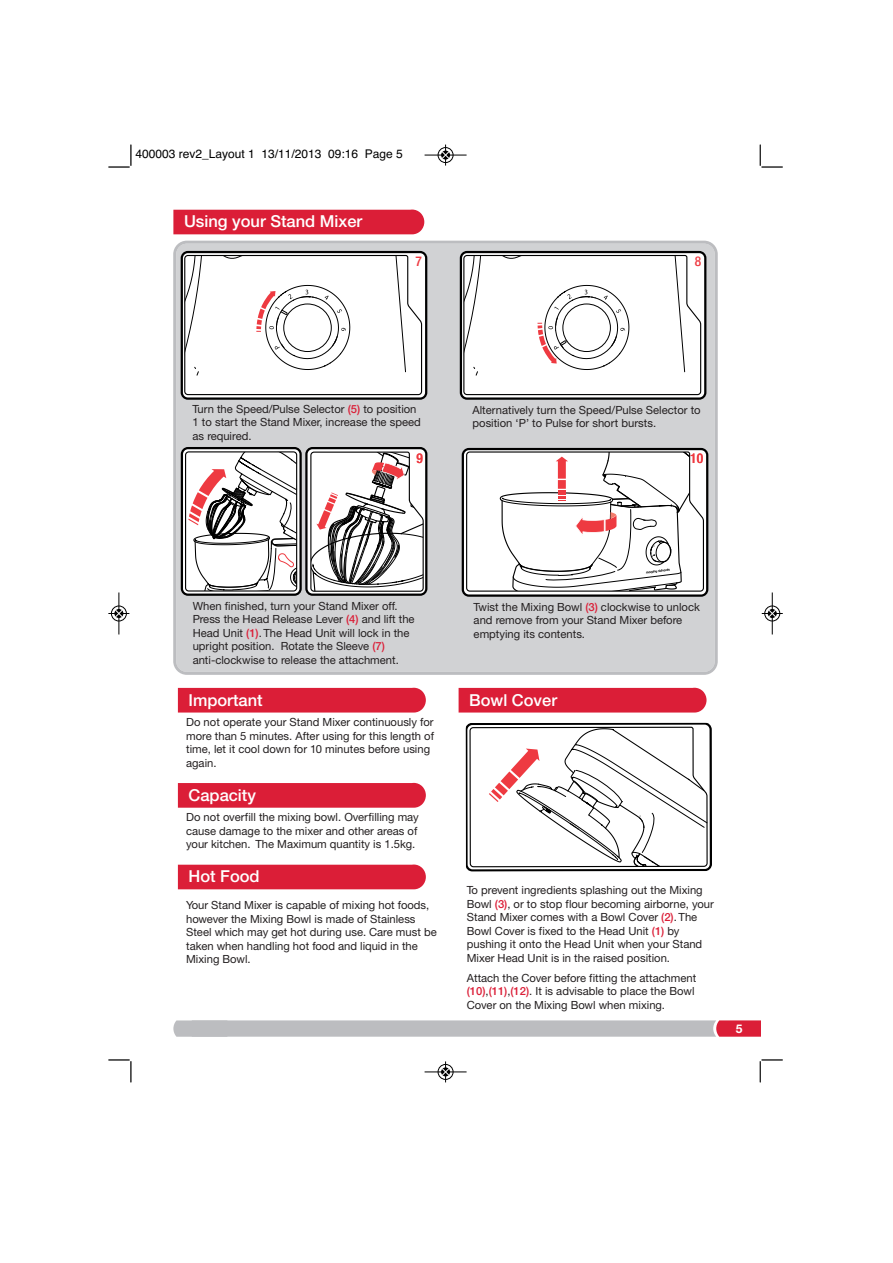
<style>
.page{position:relative;width:893px;height:1263px;background:#fff}
.page>*{position:absolute;margin:0;border:0;box-sizing:border-box;transform-origin:0 0}
.t1{font:500 16.5px "Helvetica Neue";color:#fff}
.t2{font:500 condensed 13.5px "Helvetica Neue";color:#ee3a41}
.t3{font:12px "Helvetica";color:#000}
.t4{font:700 12px "Helvetica Neue CE";color:#fff}
.t5{font:11.25px/13.5px "Helvetica Neue CE";color:#231f20}
.s1{font-family:"Helvetica Neue";font-weight:500;color:#db1e37}
</style>
<div class="page">
<svg style="left:173px;top:1020px;width:587px;height:17px;background:#c1b5b9"></svg>
<div style="left:178px;top:688px;width:248px;height:25px;background:#db1e37"></div>
<svg style="left:178px;top:783px;width:248px;height:25px;background:#db233b"></svg>
<div style="left:459px;top:688px;width:247px;height:25px;background:#db1e37"></div>
<div style="left:178px;top:865px;width:248px;height:24px;background:#db1e37"></div>
<svg style="left:173px;top:241px;width:545px;height:434px;background:#cecfd1"></svg>
<div style="left:173px;top:210px;width:251px;height:24px;background:#db1e37"></div>
<svg style="left:460px;top:251px;width:246px;height:149px"></svg>
<svg style="left:181px;top:251px;width:246px;height:149px"></svg>
<svg style="left:462px;top:448px;width:246px;height:149px"></svg>
<svg style="left:181px;top:436px;width:246px;height:213px"></svg>
<svg style="left:465px;top:723px;width:247px;height:149px"></svg>
<svg style="left:109px;top:145px;width:23px;height:23px"></svg>
<svg style="left:760px;top:145px;width:22px;height:23px"></svg>
<svg style="left:109px;top:1059px;width:23px;height:23px"></svg>
<svg style="left:760px;top:1059px;width:22px;height:23px"></svg>
<hr style="left:424px;top:155px;width:42px;height:1px;background:#000">
<div style="left:438px;top:147px;width:15px;height:16px;border:1px solid #000;border-radius:50%"></div>
<svg style="left:442px;top:145px;width:7px;height:21px"></svg>
<hr style="left:424px;top:1072px;width:42px;height:1px;background:#000">
<div style="left:438px;top:1064px;width:15px;height:16px;border:1px solid #000;border-radius:50%"></div>
<svg style="left:442px;top:1061px;width:7px;height:21px"></svg>
<hr style="left:119px;top:592px;width:1px;height:42px;background:#000">
<div style="left:111px;top:606px;width:16px;height:15px;border:1px solid #000;border-radius:50%"></div>
<svg style="left:108px;top:610px;width:21px;height:7px"></svg>
<hr style="left:772px;top:592px;width:1px;height:42px;background:#000">
<div style="left:764px;top:606px;width:16px;height:15px;border:1px solid #000;border-radius:50%"></div>
<svg style="left:762px;top:610px;width:21px;height:7px"></svg>
<p class="t3" style="left:135px;top:149px;width:269px">400003 rev2_Layout 1 13/11/2013 09:16 Page 5</p>
<h1 class="t1" style="left:184px;top:216px;width:180px">Using your Stand Mixer</h1>
<p class="t2" style="left:416px;top:257px;width:8px">7</p>
<p class="t2" style="left:695px;top:257px;width:8px">8</p>
<p class="t5" style="left:193px;top:403px;width:230px">Turn the Speed/Pulse Selector <span class="s1">(5)</span> to position<br>1 to start the Stand Mixer, increase the speed as required.</p>
<p class="t2" style="left:416px;top:453px;width:8px">9</p>
<p class="t5" style="left:472px;top:404px;width:230px">Alternatively turn the Speed/Pulse Selector to position ‘P’ to Pulse for short bursts.</p>
<p class="t2" style="left:690px;top:454px;width:14px">10</p>
<p class="t5" style="left:193px;top:600px;width:223px">When finished, turn your Stand Mixer off.<br>Press the Head Release Lever <span class="s1">(4)</span> and lift the Head Unit <span class="s1">(1)</span>. The Head Unit will lock in the upright position. Rotate the Sleeve <span class="s1">(7) </span>anti-clockwise to release the attachment.</p>
<h1 class="t1" style="left:189px;top:694px;width:76px">Important</h1>
<p class="t5" style="left:186px;top:716px;width:249px">Do not operate your Stand Mixer continuously for more than 5 minutes. After using for this length of time, let it cool down for 10 minutes before using again.</p>
<h1 class="t1" style="left:189px;top:789px;width:69px">Capacity</h1>
<p class="t5" style="left:186px;top:812px;width:234px">Do not overfill the mixing bowl. Overfilling may cause damage to the mixer and other areas of your kitchen. The Maximum quantity is 1.5kg.</p>
<h1 class="t1" style="left:189px;top:871px;width:73px">Hot Food</h1>
<p class="t5" style="left:186px;top:900px;width:252px">Your Stand Mixer is capable of mixing hot foods, however the Mixing Bowl is made of Stainless Steel which may get hot during use. Care must be taken when handling hot food and liquid in the Mixing Bowl.</p>
<p class="t5" style="left:474px;top:601px;width:228px">Twist the Mixing Bowl <span class="s1">(3)</span> clockwise to unlock and remove from your Stand Mixer before emptying its contents.</p>
<h1 class="t1" style="left:469px;top:694px;width:89px">Bowl Cover</h1>
<p class="t5" style="left:467px;top:885px;width:249px">To prevent ingredients splashing out the Mixing Bowl <span class="s1">(3)</span>, or to stop flour becoming airborne, your Stand Mixer comes with a Bowl Cover <span class="s1">(2)</span>. The Bowl Cover is fixed to the Head Unit <span class="s1">(1)</span> by pushing it onto the Head Unit when your Stand Mixer Head Unit is in the raised position.</p>
<p class="t5" style="left:467px;top:972px;width:231px">Attach the Cover before fitting the attachment <span class="s1">(10)</span>,<span class="s1">(11)</span>,<span class="s1">(12)</span>. It is advisable to place the Bowl<br>Cover on the Mixing Bowl when mixing.</p>
<p class="t4" style="left:736px;top:1024px;width:8px">5</p>
</div>
